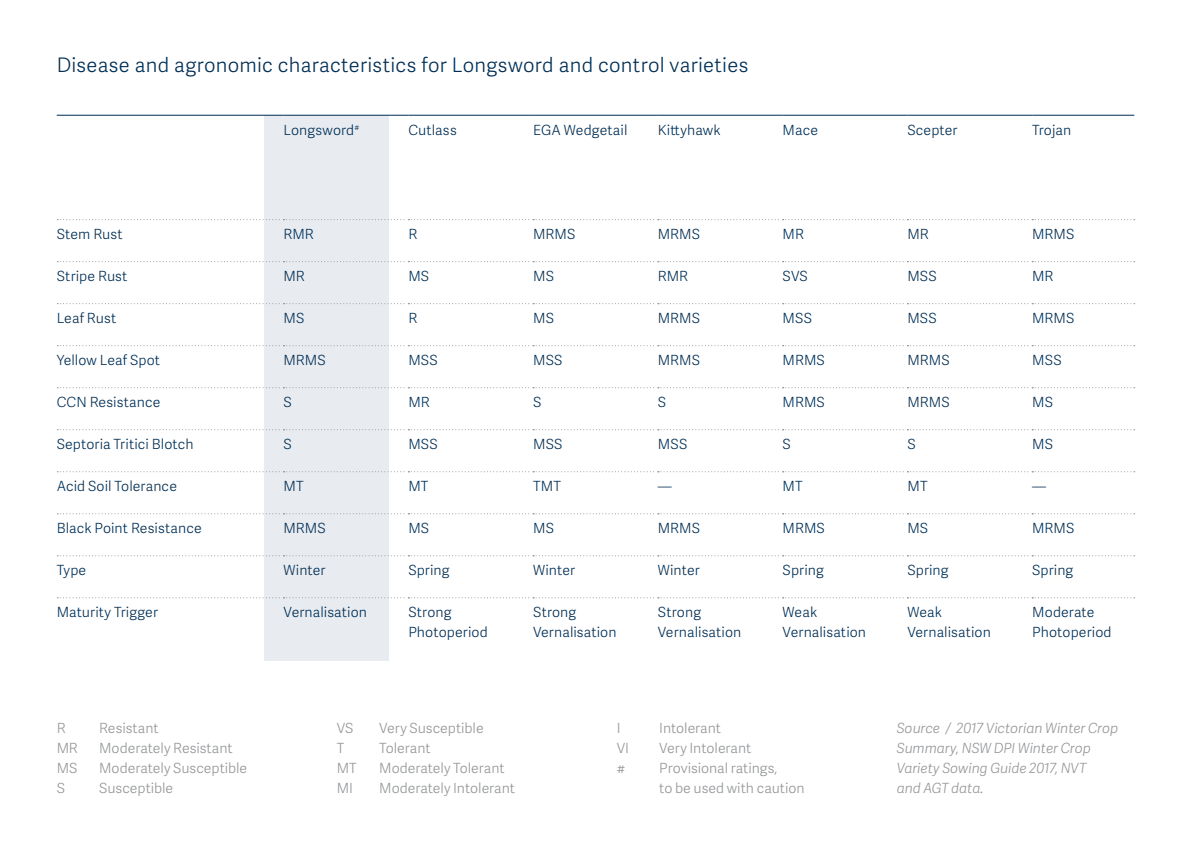
<style>
.page{position:relative;width:1191px;height:851px;background:#fff}
.page>*{position:absolute;margin:0;border:0;box-sizing:border-box;transform-origin:0 0}
.t1{font:300 20px "Adelle Sans";letter-spacing:.015em;color:#002e54}
.t2{font:300 14px/20px "Adelle Sans";letter-spacing:.005em;color:#002e54}
.t3{font:300 14px/20px "Adelle Sans";color:#939598}
.t4{font:italic 300 14px/20px "Adelle Sans";letter-spacing:-.005em;color:#939598}
</style>
<div class="page">
<div style="left:263px;top:115px;width:125px;height:545px;background:#e8ecf1"></div>
<hr style="left:57px;top:115px;width:226px;height:1px;background:#002e54">
<hr style="left:283px;top:115px;width:125px;height:1px;background:#002e54">
<hr style="left:408px;top:115px;width:125px;height:1px;background:#002e54">
<hr style="left:533px;top:115px;width:125px;height:1px;background:#002e54">
<hr style="left:658px;top:115px;width:124px;height:1px;background:#002e54">
<hr style="left:782px;top:115px;width:125px;height:1px;background:#002e54">
<hr style="left:907px;top:115px;width:125px;height:1px;background:#002e54">
<hr style="left:1032px;top:115px;width:102px;height:1px;background:#002e54">
<svg style="left:57px;top:219px;width:1077px;height:1px"></svg>
<svg style="left:57px;top:261px;width:1077px;height:1px"></svg>
<svg style="left:57px;top:303px;width:1077px;height:1px"></svg>
<svg style="left:57px;top:345px;width:1077px;height:1px"></svg>
<svg style="left:57px;top:387px;width:1077px;height:1px"></svg>
<svg style="left:57px;top:429px;width:1077px;height:1px"></svg>
<svg style="left:57px;top:471px;width:1077px;height:1px"></svg>
<svg style="left:57px;top:513px;width:1077px;height:1px"></svg>
<svg style="left:57px;top:555px;width:1077px;height:1px"></svg>
<svg style="left:57px;top:597px;width:1077px;height:1px"></svg>
<p class="t1" style="left:57px;top:51px;width:693px">Disease and agronomic characteristics for Longsword and control varieties</p>
<p class="t2" style="left:283px;top:119px;width:77px">Longsword<sup>#</sup></p>
<p class="t2" style="left:408px;top:119px;width:50px">Cutlass</p>
<p class="t2" style="left:533px;top:119px;width:96px">EGA Wedgetail</p>
<p class="t2" style="left:658px;top:119px;width:64px">Kittyhawk</p>
<p class="t2" style="left:782px;top:119px;width:37px">Mace</p>
<p class="t2" style="left:907px;top:119px;width:52px">Scepter</p>
<p class="t2" style="left:1032px;top:119px;width:41px">Trojan</p>
<p class="t2" style="left:57px;top:223px;width:68px">Stem Rust</p>
<p class="t2" style="left:283px;top:223px;width:32px">RMR</p>
<p class="t2" style="left:408px;top:223px;width:10px">R</p>
<p class="t2" style="left:533px;top:223px;width:44px">MRMS</p>
<p class="t2" style="left:658px;top:223px;width:44px">MRMS</p>
<p class="t2" style="left:782px;top:223px;width:23px">MR</p>
<p class="t2" style="left:907px;top:223px;width:23px">MR</p>
<p class="t2" style="left:1032px;top:223px;width:44px">MRMS</p>
<p class="t2" style="left:57px;top:265px;width:72px">Stripe Rust</p>
<p class="t2" style="left:283px;top:265px;width:23px">MR</p>
<p class="t2" style="left:408px;top:265px;width:22px">MS</p>
<p class="t2" style="left:533px;top:265px;width:22px">MS</p>
<p class="t2" style="left:658px;top:265px;width:32px">RMR</p>
<p class="t2" style="left:782px;top:265px;width:27px">SVS</p>
<p class="t2" style="left:907px;top:265px;width:31px">MSS</p>
<p class="t2" style="left:1032px;top:265px;width:23px">MR</p>
<p class="t2" style="left:57px;top:307px;width:61px">Leaf Rust</p>
<p class="t2" style="left:283px;top:307px;width:22px">MS</p>
<p class="t2" style="left:408px;top:307px;width:10px">R</p>
<p class="t2" style="left:533px;top:307px;width:22px">MS</p>
<p class="t2" style="left:658px;top:307px;width:44px">MRMS</p>
<p class="t2" style="left:782px;top:307px;width:31px">MSS</p>
<p class="t2" style="left:907px;top:307px;width:31px">MSS</p>
<p class="t2" style="left:1032px;top:307px;width:44px">MRMS</p>
<p class="t2" style="left:57px;top:349px;width:105px">Yellow Leaf Spot</p>
<p class="t2" style="left:283px;top:349px;width:44px">MRMS</p>
<p class="t2" style="left:408px;top:349px;width:31px">MSS</p>
<p class="t2" style="left:533px;top:349px;width:31px">MSS</p>
<p class="t2" style="left:658px;top:349px;width:44px">MRMS</p>
<p class="t2" style="left:782px;top:349px;width:44px">MRMS</p>
<p class="t2" style="left:907px;top:349px;width:44px">MRMS</p>
<p class="t2" style="left:1032px;top:349px;width:31px">MSS</p>
<p class="t2" style="left:57px;top:391px;width:105px">CCN Resistance</p>
<p class="t2" style="left:283px;top:391px;width:10px">S</p>
<p class="t2" style="left:408px;top:391px;width:23px">MR</p>
<p class="t2" style="left:533px;top:391px;width:10px">S</p>
<p class="t2" style="left:658px;top:391px;width:10px">S</p>
<p class="t2" style="left:782px;top:391px;width:44px">MRMS</p>
<p class="t2" style="left:907px;top:391px;width:44px">MRMS</p>
<p class="t2" style="left:1032px;top:391px;width:22px">MS</p>
<p class="t2" style="left:57px;top:433px;width:138px">Septoria Tritici Blotch</p>
<p class="t2" style="left:283px;top:433px;width:10px">S</p>
<p class="t2" style="left:408px;top:433px;width:31px">MSS</p>
<p class="t2" style="left:533px;top:433px;width:31px">MSS</p>
<p class="t2" style="left:658px;top:433px;width:31px">MSS</p>
<p class="t2" style="left:782px;top:433px;width:10px">S</p>
<p class="t2" style="left:907px;top:433px;width:10px">S</p>
<p class="t2" style="left:1032px;top:433px;width:22px">MS</p>
<p class="t2" style="left:57px;top:475px;width:122px">Acid Soil Tolerance</p>
<p class="t2" style="left:283px;top:475px;width:22px">MT</p>
<p class="t2" style="left:408px;top:475px;width:22px">MT</p>
<p class="t2" style="left:533px;top:475px;width:29px">TMT</p>
<p class="t2" style="left:658px;top:475px;width:15px">—</p>
<p class="t2" style="left:782px;top:475px;width:22px">MT</p>
<p class="t2" style="left:907px;top:475px;width:22px">MT</p>
<p class="t2" style="left:1032px;top:475px;width:15px">—</p>
<p class="t2" style="left:57px;top:517px;width:147px">Black Point Resistance</p>
<p class="t2" style="left:283px;top:517px;width:44px">MRMS</p>
<p class="t2" style="left:408px;top:517px;width:22px">MS</p>
<p class="t2" style="left:533px;top:517px;width:22px">MS</p>
<p class="t2" style="left:658px;top:517px;width:44px">MRMS</p>
<p class="t2" style="left:782px;top:517px;width:44px">MRMS</p>
<p class="t2" style="left:907px;top:517px;width:22px">MS</p>
<p class="t2" style="left:1032px;top:517px;width:44px">MRMS</p>
<p class="t2" style="left:57px;top:559px;width:31px">Type</p>
<p class="t2" style="left:283px;top:559px;width:43px">Winter</p>
<p class="t2" style="left:408px;top:559px;width:43px">Spring</p>
<p class="t2" style="left:533px;top:559px;width:43px">Winter</p>
<p class="t2" style="left:658px;top:559px;width:43px">Winter</p>
<p class="t2" style="left:782px;top:559px;width:43px">Spring</p>
<p class="t2" style="left:907px;top:559px;width:43px">Spring</p>
<p class="t2" style="left:1032px;top:559px;width:43px">Spring</p>
<p class="t2" style="left:57px;top:601px;width:103px">Maturity Trigger</p>
<p class="t2" style="left:283px;top:601px;width:85px">Vernalisation</p>
<p class="t2" style="left:408px;top:601px;width:81px">Strong<br>Photoperiod</p>
<p class="t2" style="left:533px;top:601px;width:85px">Strong<br>Vernalisation</p>
<p class="t2" style="left:658px;top:601px;width:85px">Strong<br>Vernalisation</p>
<p class="t2" style="left:782px;top:601px;width:85px">Weak<br>Vernalisation</p>
<p class="t2" style="left:907px;top:601px;width:85px">Weak<br>Vernalisation</p>
<p class="t2" style="left:1032px;top:601px;width:81px">Moderate<br>Photoperiod</p>
<p class="t3" style="left:57px;top:717px;width:10px">R</p>
<p class="t3" style="left:99px;top:717px;width:61px">Resistant</p>
<p class="t3" style="left:57px;top:737px;width:23px">MR</p>
<p class="t3" style="left:99px;top:737px;width:135px">Moderately Resistant</p>
<p class="t3" style="left:57px;top:757px;width:22px">MS</p>
<p class="t3" style="left:99px;top:757px;width:150px">Moderately Susceptible</p>
<p class="t3" style="left:57px;top:777px;width:10px">S</p>
<p class="t3" style="left:99px;top:777px;width:76px">Susceptible</p>
<p class="t3" style="left:337px;top:717px;width:18px">VS</p>
<p class="t3" style="left:379px;top:717px;width:106px">Very Susceptible</p>
<p class="t3" style="left:337px;top:737px;width:9px">T</p>
<p class="t3" style="left:379px;top:737px;width:53px">Tolerant</p>
<p class="t3" style="left:337px;top:757px;width:21px">MT</p>
<p class="t3" style="left:379px;top:757px;width:127px">Moderately Tolerant</p>
<p class="t3" style="left:337px;top:777px;width:18px">MI</p>
<p class="t3" style="left:379px;top:777px;width:137px">Moderately Intolerant</p>
<p class="t3" style="left:617px;top:717px;width:5px">I</p>
<p class="t3" style="left:659px;top:717px;width:63px">Intolerant</p>
<p class="t3" style="left:617px;top:737px;width:14px">VI</p>
<p class="t3" style="left:659px;top:737px;width:94px">Very Intolerant</p>
<p class="t3" style="left:617px;top:757px;width:10px">#</p>
<p class="t3" style="left:659px;top:757px;width:147px">Provisional ratings,<br>to be used with caution</p>
<p class="t4" style="left:896px;top:717px;width:223px">Source / 2017 Victorian Winter Crop<br>Summary, NSW DPI Winter Crop<br>Variety Sowing Guide 2017, NVT<br>and AGT data.</p>
</div>
